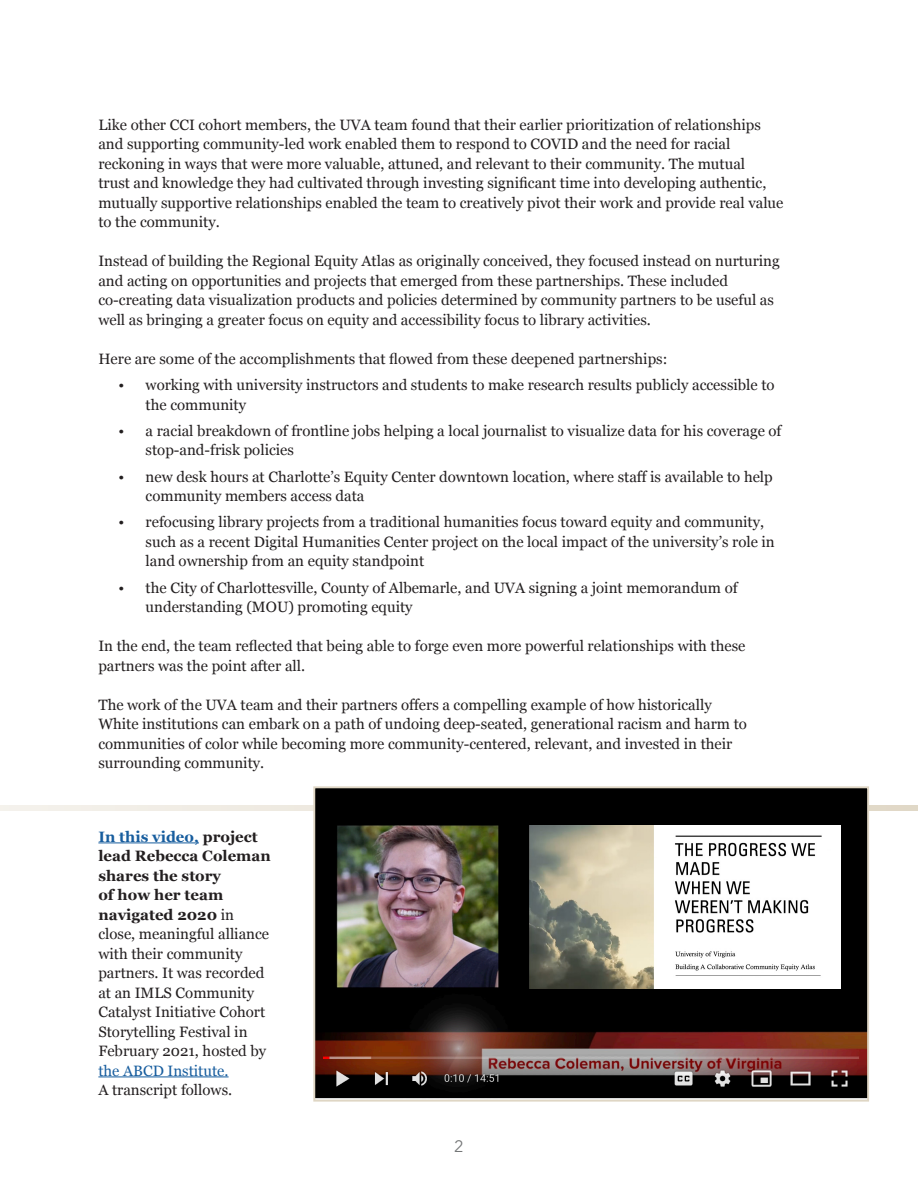
<style>
.page{position:relative;width:918px;height:1188px;background:#fff}
.page>*{position:absolute;margin:0;border:0;box-sizing:border-box;transform-origin:0 0}
.t1{font:16.5px "Avenir Next";color:#747677}
.t2{font:15px/19.5px "Georgia";color:#231f20}
.t3{font:15px "Georgia";color:#175d9e}
.s1{font-weight:700;color:#175d9e}
.s2{font-weight:700}
</style>
<div class="page">
<hr style="left:98px;top:842px;width:101px;height:1px;background:#175d9e">
<hr style="left:98px;top:1077px;width:131px;height:1px;background:#175d9e">
<svg style="left:0;top:805px;width:918px;height:6px;background:#eeeae1"></svg>
<img style="left:316px;top:789px;width:550px;height:310px">
<div style="left:313px;top:786px;width:556px;height:316px;border:2px solid #dfd6c4"></div>
<img style="left:530px;top:825px;width:310px;height:164px">
<p class="t2" style="left:98px;top:114px;width:687px">Like other CCI cohort members, the UVA team found that their earlier prioritization of relationships and supporting community-led work enabled them to respond to COVID and the need for racial reckoning in ways that were more valuable, attuned, and relevant to their community. The mutual<br>trust and knowledge they had cultivated through investing significant time into developing authentic, mutually supportive relationships enabled the team to creatively pivot their work and provide real value to the community.</p>
<p class="t2" style="left:98px;top:251px;width:683px">Instead of building the Regional Equity Atlas as originally conceived, they focused instead on nurturing and acting on opportunities and projects that emerged from these partnerships. These included co-creating data visualization products and policies determined by community partners to be useful as well as bringing a greater focus on equity and accessibility focus to library activities.</p>
<p class="t2" style="left:98px;top:348px;width:571px">Here are some of the accomplishments that flowed from these deepened partnerships:</p>
<p class="t2" style="left:146px;top:375px;width:631px;text-indent:-27px">• working with university instructors and students to make research results publicly accessible to the community</p>
<p class="t2" style="left:146px;top:420px;width:637px;text-indent:-27px">• a racial breakdown of frontline jobs helping a local journalist to visualize data for his coverage of stop-and-frisk policies</p>
<p class="t2" style="left:146px;top:466px;width:629px;text-indent:-27px">• new desk hours at Charlotte’s Equity Center downtown location, where staff is available to help community members access data</p>
<p class="t2" style="left:146px;top:512px;width:631px;text-indent:-27px">• refocusing library projects from a traditional humanities focus toward equity and community, such as a recent Digital Humanities Center project on the local impact of the university’s role in land ownership from an equity standpoint</p>
<p class="t2" style="left:146px;top:577px;width:594px;text-indent:-27px">• the City of Charlottesville, County of Albemarle, and UVA signing a joint memorandum of under standing (MOU) promoting equity</p>
<p class="t2" style="left:98px;top:636px;width:649px">In the end, the team reflected that being able to forge even more powerful relationships with these partners was the point after all.</p>
<p class="t2" style="left:98px;top:694px;width:650px">The work of the UVA team and their partners offers a compelling example of how historically White institutions can embark on a path of undoing deep-seated, generational racism and harm to communities of color while becoming more community-centered, relevant, and invested in their surrounding community.</p>
<p class="t2" style="left:98px;top:826px;width:174px"><span class="s1">In this video,</span> <span class="s2">project lead Rebecca Coleman shares the story<br>of how her team navigated 2020</span> in close, meaningful alliance with their community partners. It was recorded at an IMLS Community<br>Catalyst Initiative Cohort<br>Storytelling Festival in<br>February 2021, hosted by</p>
<p class="t3" style="left:98px;top:1059px;width:132px">the ABCD Institute.</p>
<p class="t2" style="left:98px;top:1080px;width:135px">A transcript follows.</p>
<p class="t1" style="left:454px;top:1132px;width:11px">2</p>
</div>
